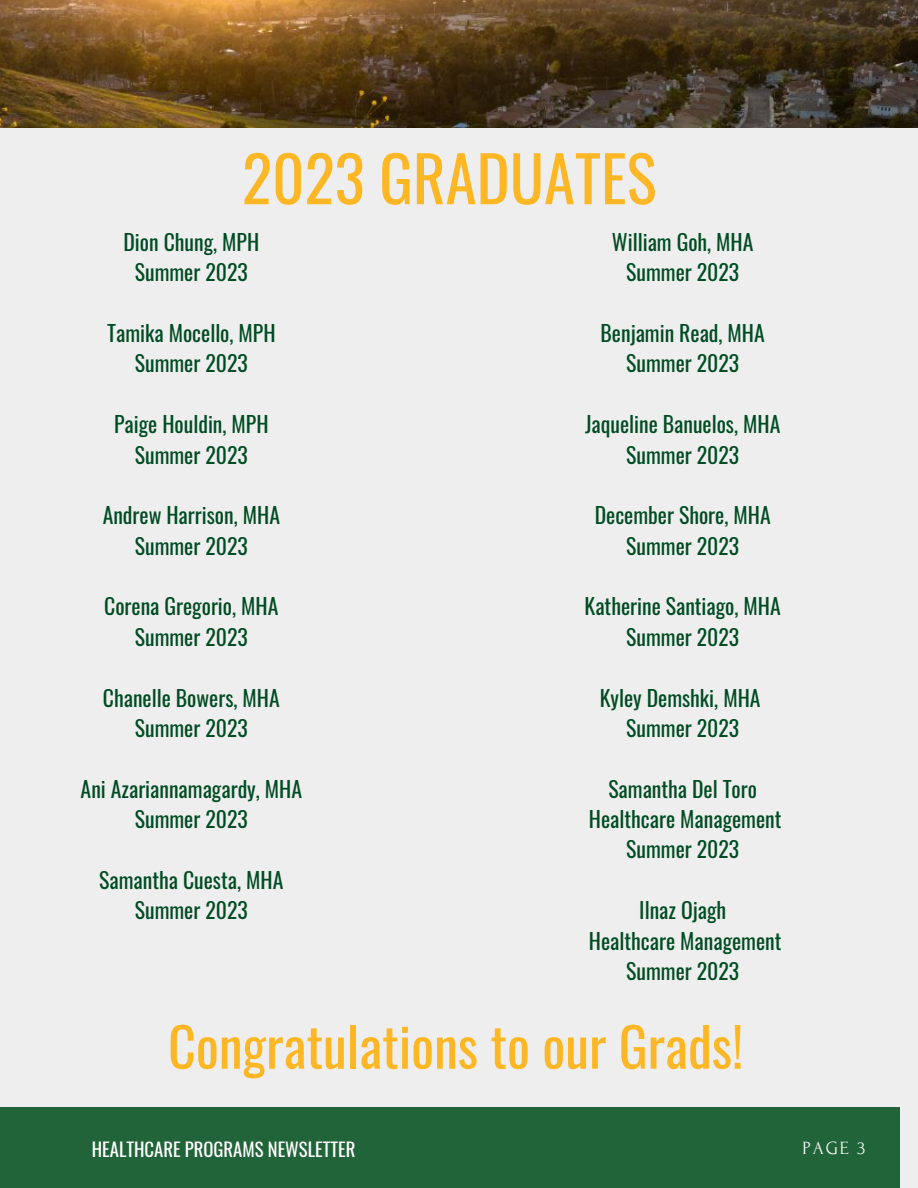
<style>
.page{position:relative;width:918px;height:1188px;background:#eee}
.page>*{position:absolute;margin:0;border:0;box-sizing:border-box;transform-origin:0 0}
.t1{font:63px "Oswald";color:#fdb724}
.t2{font:54px "Oswald";color:#fdb724}
.t3{font:21.75px/30.3px "Oswald";color:#004c23;text-align:center}
.t4{font:18.6px "Oswald";color:#fff}
.t5{font:18.6px "Forum";color:#fff}
</style>
<div class="page">
<div style="left:0;top:1107px;width:900px;height:81px;background:#226439"></div>
<img style="left:0;top:0;width:918px;height:127px">
<h1 class="t1" style="left:242px;top:129px;width:416px">2023 GRADUATES</h1>
<p class="t3" style="left:612px;top:226px;width:143px">William Goh, MHA<br>Summer 2023</p>
<p class="t3" style="left:124px;top:226px;width:137px">Dion Chung, MPH<br>Summer 2023</p>
<p class="t3" style="left:107px;top:317px;width:170px">Tamika Mocello, MPH<br>Summer 2023</p>
<p class="t3" style="left:114px;top:408px;width:156px">Paige Houldin, MPH<br>Summer 2023</p>
<p class="t3" style="left:103px;top:499px;width:179px">Andrew Harrison, MHA<br>Summer 2023</p>
<p class="t3" style="left:104px;top:590px;width:176px">Corena Gregorio, MHA<br>Summer 2023</p>
<p class="t3" style="left:103px;top:682px;width:178px">Chanelle Bowers, MHA<br>Summer 2023</p>
<p class="t3" style="left:81px;top:773px;width:223px">Ani Azariannamagardy, MHA<br>Summer 2023</p>
<p class="t3" style="left:99px;top:864px;width:186px">Samantha Cuesta, MHA<br>Summer 2023</p>
<p class="t3" style="left:601px;top:317px;width:166px">Benjamin Read, MHA<br>Summer 2023</p>
<p class="t3" style="left:585px;top:408px;width:197px">Jaqueline Banuelos, MHA<br>Summer 2023</p>
<p class="t3" style="left:595px;top:499px;width:177px">December Shore, MHA<br>Summer 2023</p>
<p class="t3" style="left:585px;top:590px;width:198px">Katherine Santiago, MHA<br>Summer 2023</p>
<p class="t3" style="left:600px;top:682px;width:162px">Kyley Demshki, MHA<br>Summer 2023</p>
<p class="t3" style="left:589px;top:773px;width:194px">Samantha Del Toro<br>Healthcare Management<br>Summer 2023</p>
<p class="t3" style="left:589px;top:894px;width:194px">Ilnaz Ojagh<br>Healthcare Management<br>Summer 2023</p>
<h2 class="t2" style="left:168px;top:1004px;width:577px">Congratulations to our Grads!</h2>
<p class="t4" style="left:92px;top:1135px;width:265px">HEALTHCARE PROGRAMS NEWSLETTER</p>
<p class="t5" style="left:803px;top:1138px;width:64px">PAGE 3</p>
</div>
